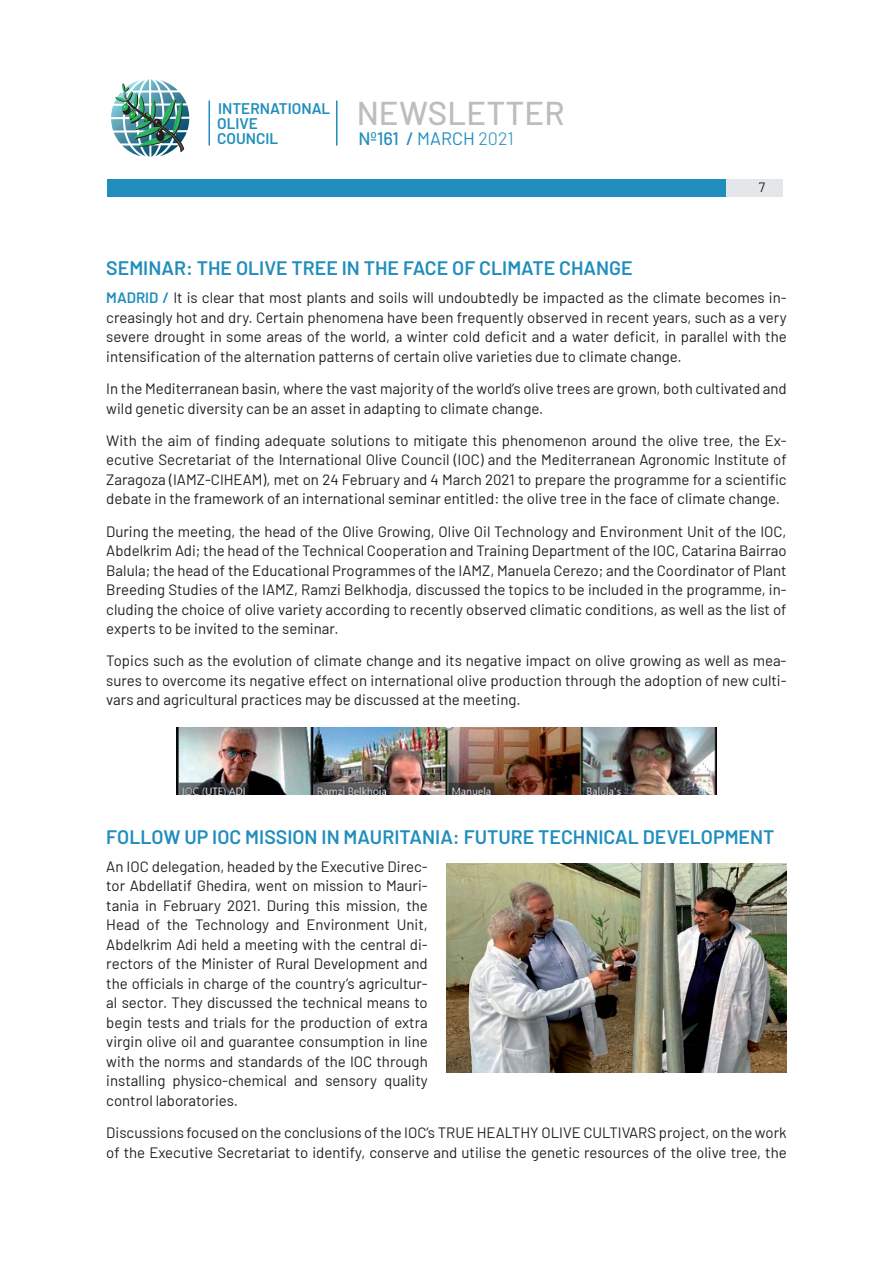
<style>
.page{position:relative;width:893px;height:1263px;background:#fff}
.page>*{position:absolute;margin:0;border:0;box-sizing:border-box;transform-origin:0 0}
.t1{font:500 33px "Barlow";letter-spacing:.005em;color:#bcbdc0}
.t2{font:600 19.5px "Barlow";color:#208ebc}
.t3{font:500 18px "Barlow";color:#208ebc}
.t4{font:600 15.45px/15.5px "Barlow";color:#208ebc}
.t5{font:15px/19.5px "Barlow";color:#231f20;text-align:justify}
.t6{font:13.5px "Barlow";color:#231f20}
.s1{font-weight:400}
.s2{font-weight:300}
.s3{font-weight:600;color:#208ebc}
</style>
<div class="page">
<hr style="left:208px;top:100px;width:2px;height:45px;background:#208ebc">
<hr style="left:336px;top:100px;width:1px;height:45px;background:#208ebc">
<div style="left:107px;top:179px;width:675px;height:17px;background:#208ebc"></div>
<div style="left:726px;top:179px;width:57px;height:17px;background:#e4e7e9"></div>
<img style="left:111px;top:79px;width:78px;height:78px">
<img style="left:176px;top:727px;width:541px;height:68px">
<img style="left:446px;top:864px;width:341px;height:209px">
<p class="t4" style="left:217px;top:99px;width:115px">INTERNATIONAL<br>OLIVE<br>COUNCIL</p>
<h1 class="t1" style="left:357px;top:89px;width:209px">NEWSLETTER</h1>
<p class="t3" style="left:358px;top:126px;width:157px">Nº161 / <span class="s1">MARCH</span> <span class="s2">2021</span></p>
<p class="t6" style="left:759px;top:177px;width:8px">7</p>
<h2 class="t2" style="left:106px;top:254px;width:528px">SEMINAR: THE OLIVE TREE IN THE FACE OF CLIMATE CHANGE</h2>
<p class="t5" style="left:106px;top:287px;width:682px"><span class="s3">MADRID /</span> It is clear that most plants and soils will undoubtedly be impacted as the climate becomes in&shy;creasingly hot and dry. Certain phenomena have been frequently observed in recent years, such as a very severe drought in some areas of the world, a winter cold deficit and a water deficit, in parallel with the intensification of the alternation patterns of certain olive varieties due to climate change.</p>
<p class="t5" style="left:106px;top:378px;width:682px">In the Mediterranean basin, where the vast majority of the world’s olive trees are grown, both cultivated and wild genetic diversity can be an asset in adapting to climate change.</p>
<p class="t5" style="left:106px;top:430px;width:682px">With the aim of finding adequate solutions to mitigate this phenomenon around the olive tree, the Ex&shy;ecutive Secretariat of the International Olive Council (IOC) and the Mediterranean Agronomic Institute of Zaragoza (IAMZ-CIHEAM), met on 24 February and 4 March 2021 to prepare the programme for a scientific debate in the framework of an international seminar entitled: the olive tree in the face of climate change.</p>
<p class="t5" style="left:106px;top:520px;width:682px">During the meeting, the head of the Olive Growing, Olive Oil Technology and Environment Unit of the IOC, Abdelkrim Adi; the head of the Technical Cooperation and Training Department of the IOC, Catarina Bairrao Balula; the head of the Educational Programmes of the IAMZ, Manuela Cerezo; and the Coordinator of Plant Breeding Studies of the IAMZ, Ramzi Belkhodja, discussed the topics to be included in the programme, in&shy;cluding the choice of olive variety according to recently observed climatic conditions, as well as the list of experts to be invited to the seminar.</p>
<p class="t5" style="left:106px;top:650px;width:682px">Topics such as the evolution of climate change and its negative impact on olive growing as well as mea&shy;sures to overcome its negative effect on international olive production through the adoption of new culti&shy;vars and agricultural practices may be discussed at the meeting.</p>
<h2 class="t2" style="left:106px;top:822px;width:670px">FOLLOW UP IOC MISSION IN MAURITANIA: FUTURE TECHNICAL DEVELOPMENT</h2>
<p class="t5" style="left:106px;top:855px;width:323px">An IOC delegation, headed by the Executive Direc&shy;tor Abdellatif Ghedira, went on mission to Mauri&shy;tania in February 2021. During this mission, the Head of the Technology and Environment Unit, Abdelkrim Adi held a meeting with the central di&shy;rectors of the Minister of Rural Development and the officials in charge of the country’s agricultur&shy;al sector. They discussed the technical means to begin tests and trials for the production of extra virgin olive oil and guarantee consumption in line with the norms and standards of the IOC through installing physico-chemical and sensory quality control laboratories.</p>
<p class="t5" style="left:106px;top:1122px;width:682px">Discussions focused on the conclusions of the IOC’s TRUE HEALTHY OLIVE CULTIVARS project, on the work of the Executive Secretariat to identify, conserve and utilise the genetic resources of the olive tree, the</p>
</div>
